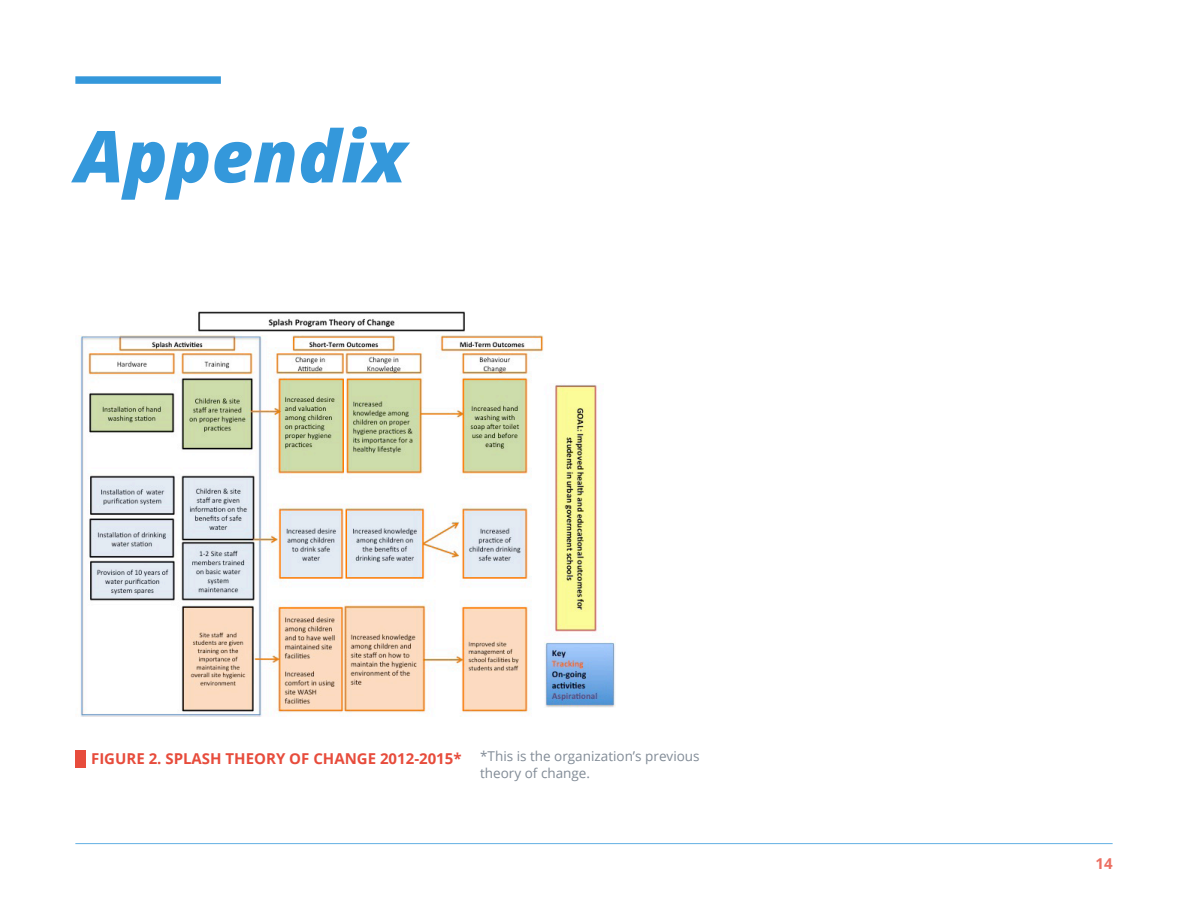
<style>
.page{position:relative;width:1188px;height:918px;background:#fff}
.page>*{position:absolute;margin:0;border:0;box-sizing:border-box;transform-origin:0 0}
.t1{font:italic 800 72px "Open Sans";color:#3498db}
.t2{font:700 15px "Open Sans";color:#e74c3c}
.t3{font:700 15px "Open Sans";color:#ec7063}
.t4{font:13.5px/16.2px "Open Sans";color:#818b96}
</style>
<div class="page">
<hr style="left:75px;top:843px;width:1038px;height:1px;background:#73b8e6">
<div style="left:75px;top:76px;width:146px;height:8px;background:#3498db"></div>
<img style="left:79px;top:311px;width:536px;height:405px">
<div style="left:75px;top:750px;width:11px;height:18px;background:#e74c3c"></div>
<h2 class="t1" style="left:75px;top:101px;width:332px">Appendix</h2>
<p class="t2" style="left:91px;top:748px;width:372px">FIGURE 2. SPLASH THEORY OF CHANGE 2012-2015*</p>
<p class="t4" style="left:480px;top:748px;width:221px">*This is the organization’s previous theory of change.</p>
<p class="t3" style="left:1096px;top:853px;width:19px">14</p>
</div>
